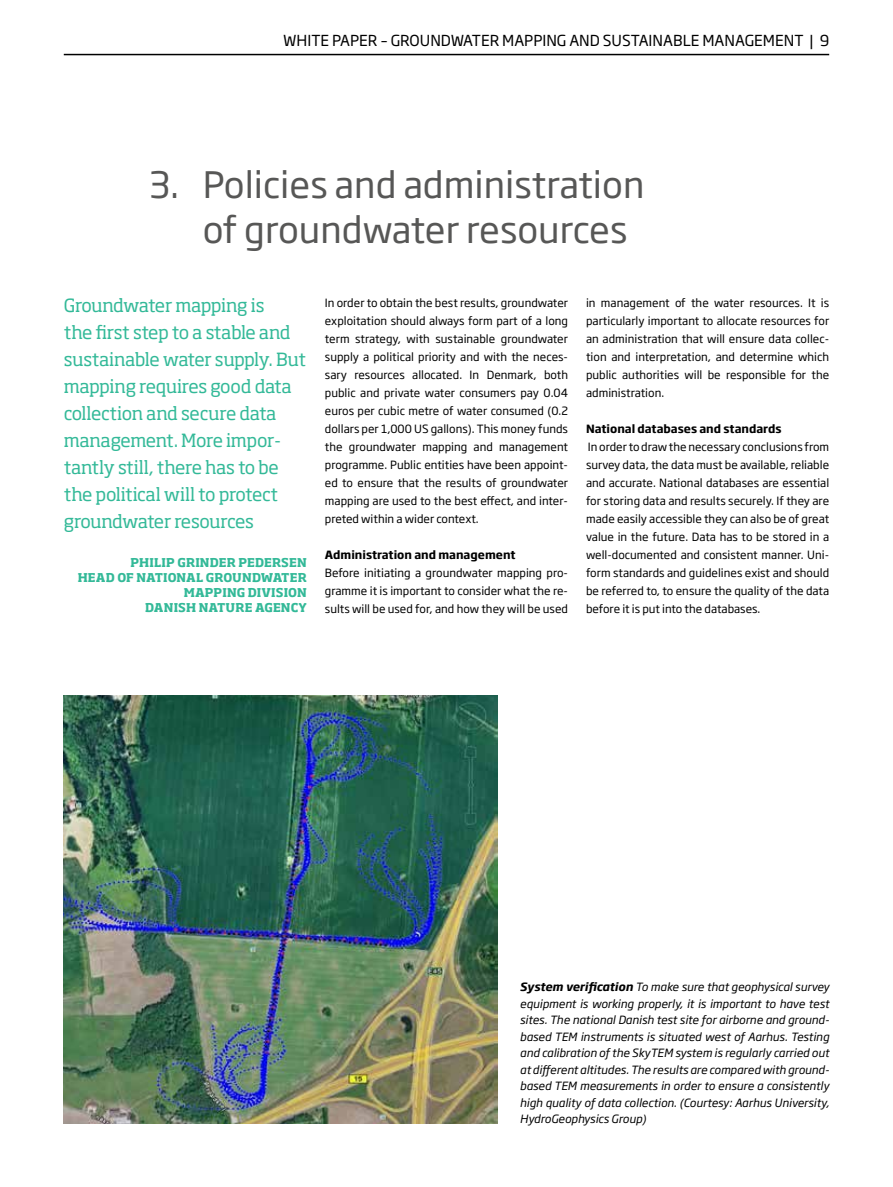
<style>
.page{position:relative;width:893px;height:1187px;background:#fff}
.page>*{position:absolute;margin:0;border:0;box-sizing:border-box;transform-origin:0 0}
.t1{font:36px/45px "Soho Gothic Std";color:#575756}
.t2{font:18px/27px "Soho Pro";letter-spacing:-.03em;color:#33b998}
.t3{font:15px "Soho Gothic Std";color:#000}
.t4{font:700 12px/15px "Soho Pro";letter-spacing:.015em;color:#33b998;text-align:right}
.t5{font:11.25px/18px "Soho Gothic Std";color:#000;text-align:justify}
.t6{font:italic 11.25px/16.5px "Soho Gothic Std";color:#000;text-align:justify}
.t7{font:700 11.25px "Soho Gothic Std";color:#000}
.s1{font-weight:700}
</style>
<div class="page">
<hr style="left:64px;top:54px;width:765px;height:1px;background:#000">
<img style="left:64px;top:695px;width:433px;height:428px">
<h3 class="t3" style="left:283px;top:31px;width:548px">WHITE PAPER – GROUNDWATER MAPPING AND SUSTAINABLE MANAGEMENT | 9</h3>
<h1 class="t1" style="left:203px;top:163px;width:443px;text-indent:-54px">3. Policies and administration of groundwater resources</h1>
<p class="t2" style="left:64px;top:291px;width:244px">Groundwater mapping is<br>the first step to a stable and sustainable water supply. But mapping requires good data collection and secure data management. More impor&shy;tantly still, there has to be the political will to protect groundwater resources</p>
<p class="t4" style="left:78px;top:554px;width:231px">PHILIP GRINDER PEDERSEN<br>HEAD OF NATIONAL GROUNDWATER<br>MAPPING DIVISION<br>DANISH NATURE AGENCY</p>
<p class="t5" style="left:325px;top:293px;width:245px">In order to obtain the best results, groundwater exploitation should always form part of a long term strategy, with sustainable groundwater supply a political priority and with the neces&shy;sary resources allocated. In Denmark, both public and private water consumers pay 0.04 euros per cubic metre of water consumed (0.2 dollars per 1,000 US gallons). This money funds the groundwater mapping and management programme. Public entities have been appoint&shy;ed to ensure that the results of groundwater mapping are used to the best effect, and inter&shy;preted within a wider context.</p>
<p class="t7" style="left:325px;top:547px;width:192px">Administration and management</p>
<p class="t5" style="left:325px;top:563px;width:245px">Before initiating a groundwater mapping pro&shy;gramme it is important to consider what the re&shy;sults will be used for, and how they will be used</p>
<p class="t5" style="left:586px;top:293px;width:245px;text-align:left">in management of the water resources. It is particularly important to allocate resources for an administration that will ensure data collec&shy;tion and interpretation, and determine which public authorities will be responsible for the administration.</p>
<p class="t7" style="left:586px;top:421px;width:197px">National databases and standards</p>
<p class="t5" style="left:586px;top:437px;width:245px">In order to draw the necessary conclusions from survey data, the data must be available, reliable and accurate. National databases are essential for storing data and results securely. If they are made easily accessible they can also be of great value in the future. Data has to be stored in a well-documented and consistent manner. Uni&shy;form standards and guidelines exist and should be referred to, to ensure the quality of the data before it is put into the databases.</p>
<p class="t6" style="left:520px;top:978px;width:311px"><span class="s1">System verification</span> To make sure that geophysical survey equipment is working properly, it is important to have test sites. The national Danish test site for airborne and ground&shy;based TEM instruments is situated west of Aarhus. Testing and calibration of the SkyTEM system is regularly carried out at different altitudes. The results are compared with ground&shy;based TEM measurements in order to ensure a consistently high quality of data collection. (Courtesy: Aarhus University, HydroGeophysics Group)</p>
</div>
